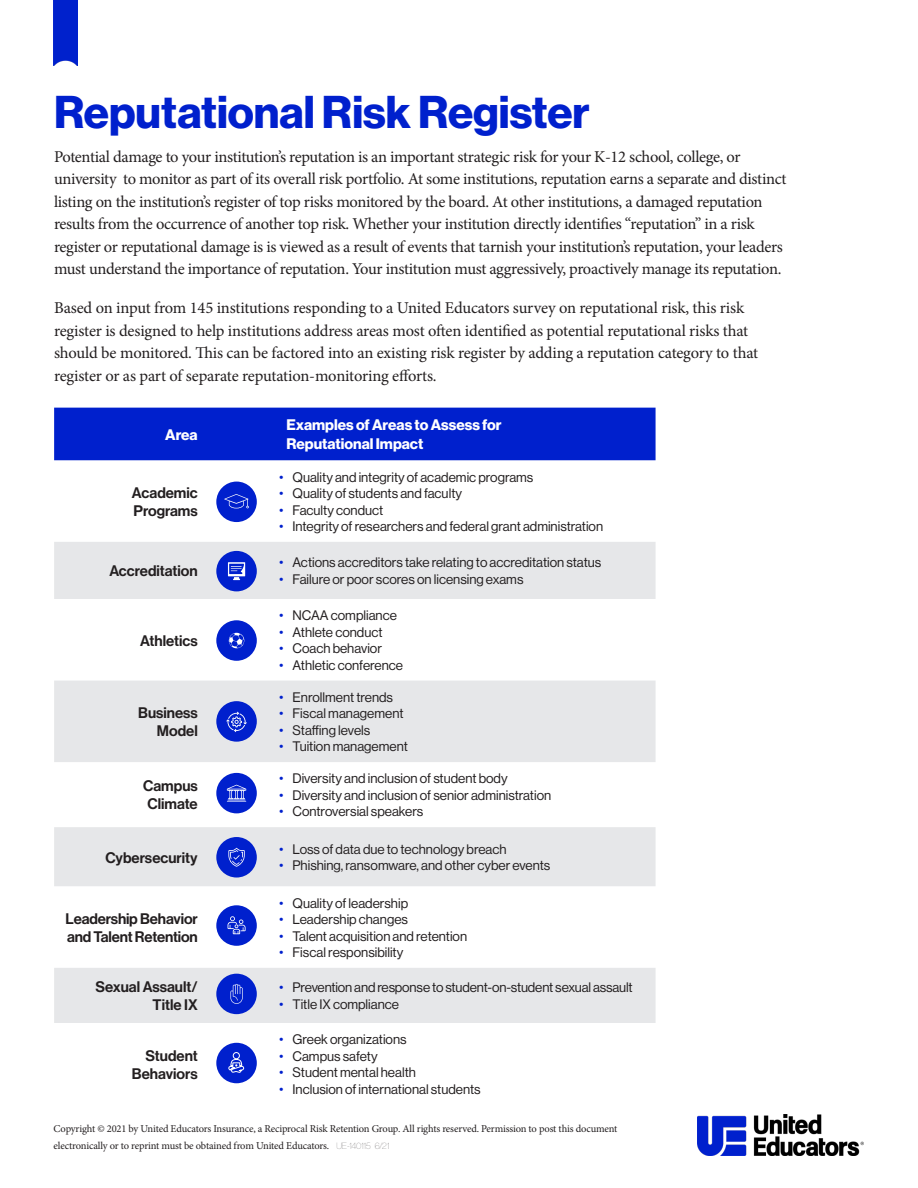
<style>
.page{position:relative;width:918px;height:1188px;background:#fff}
.page>*{position:absolute;margin:0;border:0;box-sizing:border-box;transform-origin:0 0}
.t1{font:45px "N Haas Grotesk DS Pro 75 Bd";color:#0020cd}
.t2{font:16.5px/22.5px "Minion Pro";letter-spacing:-.02em;color:#231f20}
.t3{font:15px/18px "N Haas Grotesk DS Pro 65 Md";color:#231f20}
.t4{font:15px/19.5px "N Haas Grotesk DS Pro 75 Bd";color:#fff}
.t5{font:13.5px "N Haas Grotesk DS Pro 55 Rg";color:#231f20}
.t6{font:10.5px/16.5px "Minion Pro";letter-spacing:-.015em;color:#231f20}
.s1{font-family:"Myriad Pro";font-weight:300;font-size:18px;color:#0020cd}
.s2{font-family:"N Haas Grotesk DS Pro 15 Ult Th";font-size:9px}
</style>
<div class="page">
<div style="left:53px;top:0;width:25px;height:66px;background:#0021cc"></div>
<div style="left:54px;top:408px;width:602px;height:52px;background:#0020cd"></div>
<svg style="left:54px;top:542px;width:602px;height:481px;fill:#e6e7e9"></svg>
<div style="left:216px;top:482px;width:41px;height:40px;background:#0020cd;border-radius:50%"></div>
<svg style="left:224px;top:494px;width:25px;height:14px"></svg>
<div style="left:216px;top:551px;width:41px;height:40px;background:#0020cd;border-radius:50%"></div>
<svg style="left:228px;top:562px;width:17px;height:18px"></svg>
<div style="left:216px;top:620px;width:41px;height:41px;background:#0020cd;border-radius:50%"></div>
<svg style="left:229px;top:633px;width:15px;height:15px"></svg>
<div style="left:216px;top:701px;width:41px;height:41px;background:#0020cd;border-radius:50%"></div>
<svg style="left:226px;top:712px;width:21px;height:20px"></svg>
<div style="left:216px;top:773px;width:41px;height:40px;background:#0020cd;border-radius:50%"></div>
<svg style="left:227px;top:785px;width:19px;height:17px"></svg>
<div style="left:216px;top:837px;width:41px;height:41px;background:#0020cd;border-radius:50%"></div>
<svg style="left:228px;top:848px;width:17px;height:19px"></svg>
<div style="left:216px;top:905px;width:41px;height:41px;background:#0020cd;border-radius:50%"></div>
<svg style="left:228px;top:916px;width:18px;height:18px"></svg>
<div style="left:216px;top:974px;width:41px;height:40px;background:#0020cd;border-radius:50%"></div>
<svg style="left:230px;top:984px;width:13px;height:20px"></svg>
<div style="left:216px;top:1043px;width:41px;height:40px;background:#0020cd;border-radius:50%"></div>
<svg style="left:228px;top:1052px;width:17px;height:21px"></svg>
<img style="left:697px;top:1114px;width:167px;height:42px">
<h1 class="t1" style="left:54px;top:86px;width:537px">Reputational Risk Register</h1>
<p class="t2" style="left:54px;top:145px;width:734px">Potential damage to your institution’s reputation is an important strategic risk for your K-12 school, college, or university to monitor as part of its overall risk portfolio. At some institutions, reputation earns a separate and distinct listing on the institution’s register of top risks monitored by the board. At other institutions, a damaged reputation results from the occurrence of another top risk. Whether your institution directly identifies “reputation” in a risk register or reputational damage is is viewed as a result of events that tarnish your institution’s reputation, your leaders must understand the importance of reputation. Your institution must aggressively, proactively manage its reputation.</p>
<p class="t2" style="left:54px;top:297px;width:706px">Based on input from 145 institutions responding to a United Educators survey on reputational risk, this risk register is designed to help institutions address areas most often identified as potential reputational risks that should be monitored. This can be factored into an existing risk register by adding a reputation category to that register or as part of separate reputation-monitoring efforts.</p>
<p class="t4" style="left:165px;top:425px;width:34px">Area</p>
<p class="t4" style="left:287px;top:415px;width:217px">Examples of Areas to Assess for<br>Reputational Impact</p>
<p class="t3" style="left:132px;top:484px;width:67px">Academic<br>Programs</p>
<p class="t5" style="left:279px;top:469px;width:256px"><span class="s1">•</span> Quality and integrity of academic programs</p>
<p class="t5" style="left:279px;top:486px;width:185px"><span class="s1">•</span> Quality of students and faculty</p>
<p class="t5" style="left:279px;top:502px;width:106px"><span class="s1">•</span> Faculty conduct</p>
<p class="t5" style="left:279px;top:519px;width:326px"><span class="s1">•</span> Integrity of researchers and federal grant administration</p>
<p class="t3" style="left:109px;top:562px;width:90px">Accreditation</p>
<p class="t3" style="left:140px;top:632px;width:59px">Athletics</p>
<p class="t3" style="left:138px;top:704px;width:61px;text-align:right">Business<br>Model</p>
<p class="t3" style="left:143px;top:777px;width:56px">Campus<br>Climate</p>
<p class="t3" style="left:105px;top:849px;width:94px">Cybersecurity</p>
<p class="t3" style="left:66px;top:910px;width:134px">Leadership Behavior and Talent Retention</p>
<p class="t5" style="left:279px;top:555px;width:324px"><span class="s1">•</span> Actions accreditors take relating to accreditation status</p>
<p class="t5" style="left:279px;top:572px;width:246px"><span class="s1">•</span> Failure or poor scores on licensing exams</p>
<p class="t5" style="left:279px;top:608px;width:119px"><span class="s1">•</span> NCAA compliance</p>
<p class="t5" style="left:279px;top:624px;width:105px"><span class="s1">•</span> Athlete conduct</p>
<p class="t5" style="left:279px;top:641px;width:105px"><span class="s1">•</span> Coach behavior</p>
<p class="t5" style="left:279px;top:657px;width:126px"><span class="s1">•</span> Athletic conference</p>
<p class="t5" style="left:279px;top:689px;width:116px"><span class="s1">•</span> Enrollment trends</p>
<p class="t5" style="left:279px;top:706px;width:126px"><span class="s1">•</span> Fiscal management</p>
<p class="t5" style="left:279px;top:722px;width:93px"><span class="s1">•</span> Staffing levels</p>
<p class="t5" style="left:279px;top:739px;width:130px"><span class="s1">•</span> Tuition management</p>
<p class="t5" style="left:279px;top:771px;width:230px"><span class="s1">•</span> Diversity and inclusion of student body</p>
<p class="t5" style="left:279px;top:788px;width:274px"><span class="s1">•</span> Diversity and inclusion of senior administration</p>
<p class="t5" style="left:279px;top:804px;width:146px"><span class="s1">•</span> Controversial speakers</p>
<p class="t5" style="left:279px;top:841px;width:229px"><span class="s1">•</span> Loss of data due to technology breach</p>
<p class="t5" style="left:279px;top:858px;width:273px"><span class="s1">•</span> Phishing, ransomware, and other cyber events</p>
<p class="t5" style="left:279px;top:895px;width:131px"><span class="s1">•</span> Quality of leadership</p>
<p class="t5" style="left:279px;top:912px;width:130px"><span class="s1">•</span> Leadership changes</p>
<p class="t5" style="left:279px;top:928px;width:190px"><span class="s1">•</span> Talent acquisition and retention</p>
<p class="t5" style="left:279px;top:945px;width:126px"><span class="s1">•</span> Fiscal responsibility</p>
<p class="t3" style="left:96px;top:978px;width:104px;text-align:right">Sexual Assault/<br>Title IX</p>
<p class="t5" style="left:279px;top:980px;width:355px"><span class="s1">•</span> Prevention and response to student-on-student sexual assault</p>
<p class="t5" style="left:279px;top:997px;width:122px"><span class="s1">•</span> Title IX compliance</p>
<p class="t5" style="left:279px;top:1032px;width:129px"><span class="s1">•</span> Greek organizations</p>
<p class="t5" style="left:279px;top:1048px;width:100px"><span class="s1">•</span> Campus safety</p>
<p class="t5" style="left:279px;top:1065px;width:138px"><span class="s1">•</span> Student mental health</p>
<p class="t5" style="left:279px;top:1081px;width:203px"><span class="s1">•</span> Inclusion of international students</p>
<p class="t6" style="left:54px;top:1121px;width:565px">Copyright © 2021 by United Educators Insurance, a Reciprocal Risk Retention Group. All rights reserved. Permission to post this document electronically or to reprint must be obtained from United Educators. <span class="s2">UE-140115 6/21</span></p>
<p class="t3" style="left:132px;top:1047px;width:68px;text-align:right">Student<br>Behaviors</p>
</div>
